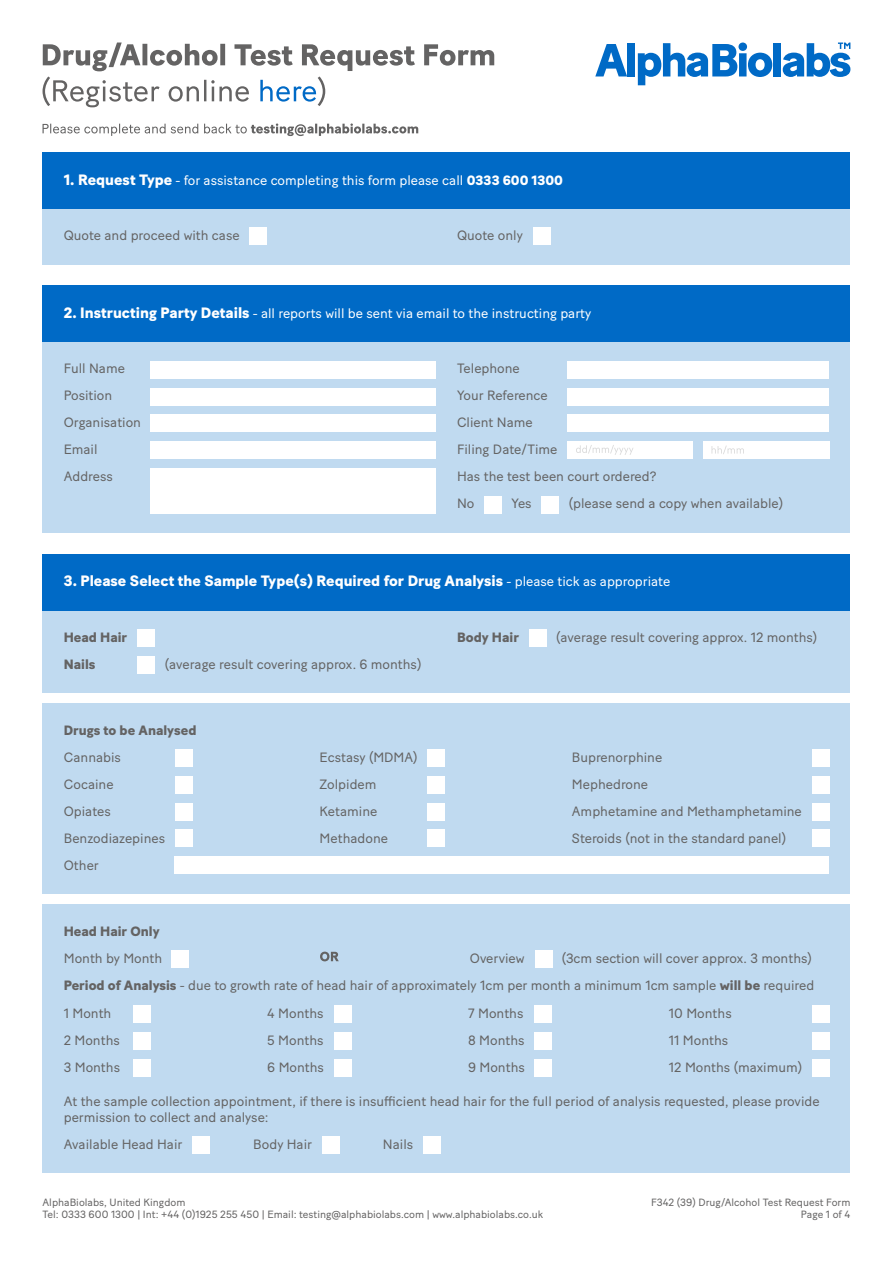
<style>
.page{position:relative;width:893px;height:1263px;background:#fff}
.page>*{position:absolute;margin:0;border:0;box-sizing:border-box;transform-origin:0 0}
.t1{font:800 15px "Baton Turbo";color:#fff}
.t2{font:13.5px/27px "Baton Turbo";color:#646363}
.t3{font:13.5px "Baton Turbo";color:#fff}
.t4{font:800 13.5px/27px "Baton Turbo";color:#646363}
.t5{font:10.5px/12.6px "Baton Turbo";color:#646363}
.s1{font-weight:800;font-size:15px}
.s2{font-weight:800}
.s3{font-weight:400;font-size:13.5px}
</style>
<div class="page">
<svg style="left:595px;top:44px;width:32px;height:32px"></svg>
<div style="left:627px;top:43px;width:8px;height:33px;background:#006ac6"></div>
<svg style="left:638px;top:43px;width:134px;height:42px"></svg>
<div style="left:774px;top:43px;width:7px;height:33px;background:#006ac6"></div>
<svg style="left:783px;top:43px;width:67px;height:34px"></svg>
<svg style="left:43px;top:43px;width:451px;height:64px"></svg>
<svg style="left:43px;top:123px;width:375px;height:13px"></svg>
<div style="left:43px;top:208px;width:807px;height:56px;background:#c0daf0"></div>
<div style="left:43px;top:152px;width:807px;height:57px;background:#006ac6"></div>
<div style="left:250px;top:228px;width:17px;height:17px;background:#fff"></div>
<div style="left:533px;top:228px;width:18px;height:17px;background:#fff"></div>
<div style="left:43px;top:285px;width:807px;height:57px;background:#006ac6"></div>
<div style="left:43px;top:342px;width:807px;height:190px;background:#c0daf0"></div>
<div style="left:151px;top:361px;width:285px;height:17px;background:#fff"></div>
<div style="left:567px;top:361px;width:262px;height:17px;background:#fff"></div>
<div style="left:151px;top:388px;width:285px;height:17px;background:#fff"></div>
<div style="left:567px;top:388px;width:262px;height:17px;background:#fff"></div>
<div style="left:151px;top:415px;width:285px;height:17px;background:#fff"></div>
<div style="left:151px;top:441px;width:285px;height:17px;background:#fff"></div>
<div style="left:567px;top:415px;width:262px;height:17px;background:#fff"></div>
<div style="left:703px;top:441px;width:126px;height:17px;background:#fff"></div>
<div style="left:567px;top:441px;width:126px;height:17px;background:#fff"></div>
<div style="left:151px;top:468px;width:285px;height:45px;background:#fff"></div>
<svg style="left:576px;top:445px;width:57px;height:10px"></svg>
<svg style="left:711px;top:446px;width:33px;height:8px"></svg>
<div style="left:484px;top:496px;width:18px;height:17px;background:#fff"></div>
<div style="left:542px;top:496px;width:17px;height:17px;background:#fff"></div>
<div style="left:43px;top:554px;width:807px;height:56px;background:#006ac6"></div>
<div style="left:43px;top:610px;width:807px;height:83px;background:#c0daf0"></div>
<div style="left:138px;top:656px;width:17px;height:18px;background:#fff"></div>
<div style="left:138px;top:630px;width:17px;height:17px;background:#fff"></div>
<div style="left:530px;top:630px;width:17px;height:17px;background:#fff"></div>
<div style="left:43px;top:703px;width:807px;height:191px;background:#c0daf0"></div>
<div style="left:175px;top:749px;width:17px;height:17px;background:#fff"></div>
<div style="left:175px;top:776px;width:17px;height:17px;background:#fff"></div>
<div style="left:175px;top:803px;width:17px;height:17px;background:#fff"></div>
<div style="left:175px;top:830px;width:17px;height:17px;background:#fff"></div>
<div style="left:175px;top:857px;width:654px;height:17px;background:#fff"></div>
<div style="left:427px;top:830px;width:17px;height:17px;background:#fff"></div>
<div style="left:427px;top:749px;width:17px;height:17px;background:#fff"></div>
<div style="left:427px;top:776px;width:17px;height:17px;background:#fff"></div>
<div style="left:427px;top:803px;width:17px;height:17px;background:#fff"></div>
<div style="left:812px;top:830px;width:17px;height:17px;background:#fff"></div>
<div style="left:812px;top:749px;width:17px;height:17px;background:#fff"></div>
<div style="left:812px;top:776px;width:17px;height:17px;background:#fff"></div>
<div style="left:812px;top:803px;width:17px;height:17px;background:#fff"></div>
<div style="left:43px;top:904px;width:807px;height:269px;background:#c0daf0"></div>
<div style="left:193px;top:1137px;width:17px;height:17px;background:#fff"></div>
<div style="left:323px;top:1137px;width:17px;height:17px;background:#fff"></div>
<div style="left:423px;top:1137px;width:17px;height:17px;background:#fff"></div>
<div style="left:334px;top:1005px;width:17px;height:18px;background:#fff"></div>
<div style="left:334px;top:1032px;width:17px;height:17px;background:#fff"></div>
<div style="left:334px;top:1059px;width:17px;height:17px;background:#fff"></div>
<div style="left:535px;top:1005px;width:17px;height:18px;background:#fff"></div>
<div style="left:535px;top:1032px;width:17px;height:17px;background:#fff"></div>
<div style="left:535px;top:1059px;width:17px;height:17px;background:#fff"></div>
<div style="left:812px;top:1005px;width:17px;height:18px;background:#fff"></div>
<div style="left:812px;top:1032px;width:17px;height:17px;background:#fff"></div>
<div style="left:812px;top:1059px;width:17px;height:17px;background:#fff"></div>
<div style="left:133px;top:1032px;width:17px;height:17px;background:#fff"></div>
<div style="left:133px;top:1005px;width:17px;height:18px;background:#fff"></div>
<div style="left:133px;top:1059px;width:17px;height:17px;background:#fff"></div>
<div style="left:172px;top:950px;width:17px;height:18px;background:#fff"></div>
<svg style="left:320px;top:952px;width:19px;height:9px"></svg>
<div style="left:535px;top:950px;width:17px;height:18px;background:#fff"></div>
<p class="t3" style="left:64px;top:170px;width:501px"><span class="s1">1. Request Type</span> - for assistance completing this form please call <span class="s2">0333 600 1300</span></p>
<p class="t2" style="left:64px;top:221px;width:177px">Quote and proceed with case</p>
<p class="t2" style="left:457px;top:221px;width:67px">Quote only</p>
<p class="t1" style="left:64px;top:301px;width:321px">10. Instructing Solicitor/Social Worker Details</p>
<p class="t3" style="left:64px;top:303px;width:529px"><span class="s1">2. Instructing Party Details</span> - all reports will be sent via email to the instruc ng party</p>
<p class="t2" style="left:64px;top:354px;width:79px">Full Name<br>Position<br>Organisation<br>Email<br>Address</p>
<p class="t2" style="left:457px;top:354px;width:201px">Telephone<br>Your Reference<br>Client Name<br>Filing Date/Time<br>Has the test been court ordered?<br>No</p>
<p class="t2" style="left:512px;top:489px;width:22px">Yes</p>
<p class="t2" style="left:569px;top:489px;width:216px">(please send a copy when available)</p>
<p class="t1" style="left:64px;top:570px;width:608px">3. Please Select the Sample Type(s) Required for Drug Analysis <span class="s3">- please tick as appropriate</span></p>
<p class="t4" style="left:64px;top:623px;width:65px">Head Hair<br>Nails</p>
<p class="t2" style="left:165px;top:649px;width:258px">(average result covering approx. 6 months)</p>
<p class="t4" style="left:457px;top:623px;width:63px">Body Hair</p>
<p class="t2" style="left:556px;top:622px;width:263px">(average result covering approx. 12 months)</p>
<p class="t4" style="left:64px;top:716px;width:134px">Drugs to be Analysed</p>
<p class="t2" style="left:64px;top:742px;width:103px">Cannabis<br>Cocaine<br>Opiates<br>Benzodiazepines<br>Other</p>
<p class="t2" style="left:320px;top:742px;width:99px">Ecstasy (MDMA)<br>Zolpidem<br>Ketamine<br>Methadone</p>
<p class="t2" style="left:572px;top:742px;width:231px">Buprenorphine<br>Mephedrone<br>Amphetamine and Methamphetamine<br>Steroids (not in the standard panel)</p>
<p class="t4" style="left:64px;top:917px;width:97px">Head Hair Only</p>
<p class="t2" style="left:64px;top:943px;width:752px">Month by Month<br><span class="s2">Period of Analysis</span> - due to growth rate of head hair of approximately 1cm per month a minimum 1cm sample <span class="s2">will be</span> required</p>
<p class="t2" style="left:470px;top:943px;width:56px">Overview</p>
<p class="t2" style="left:562px;top:943px;width:252px">(3cm section will cover approx. 3 months)</p>
<p class="t2" style="left:64px;top:998px;width:58px">1 Month<br>2 Months<br>3 Months</p>
<p class="t2" style="left:267px;top:998px;width:58px;text-align:justify">4 Months 5 Months 6 Months</p>
<p class="t2" style="left:468px;top:998px;width:58px;text-align:justify">7 Months 8 Months 9 Months</p>
<p class="t2" style="left:669px;top:998px;width:135px">10 Months<br>11 Months<br>12 Months (maximum)</p>
<p class="t2" style="left:64px;top:1092px;width:757px;line-height:16.2px">At the sample collection appointment, if there is insufficient head hair for the full period of analysis requested, please provide permission to collect and analyse:</p>
<p class="t2" style="left:64px;top:1130px;width:120px">Available Head Hair</p>
<p class="t2" style="left:253px;top:1130px;width:60px">Body Hair</p>
<p class="t2" style="left:383px;top:1130px;width:32px">Nails</p>
<p class="t5" style="left:43px;top:1195px;width:502px">AlphaBiolabs, United Kingdom<br>Tel: 0333 600 1300 | Int: +44 (0)1925 255 450 | Email: testing@alphabiolabs.com | www.alphabiolabs.co.uk</p>
<p class="t5" style="left:651px;top:1195px;width:201px;text-align:right">F342 (39) Drug/Alcohol Test Request Form<br>Page 1 of 4</p>
</div>
